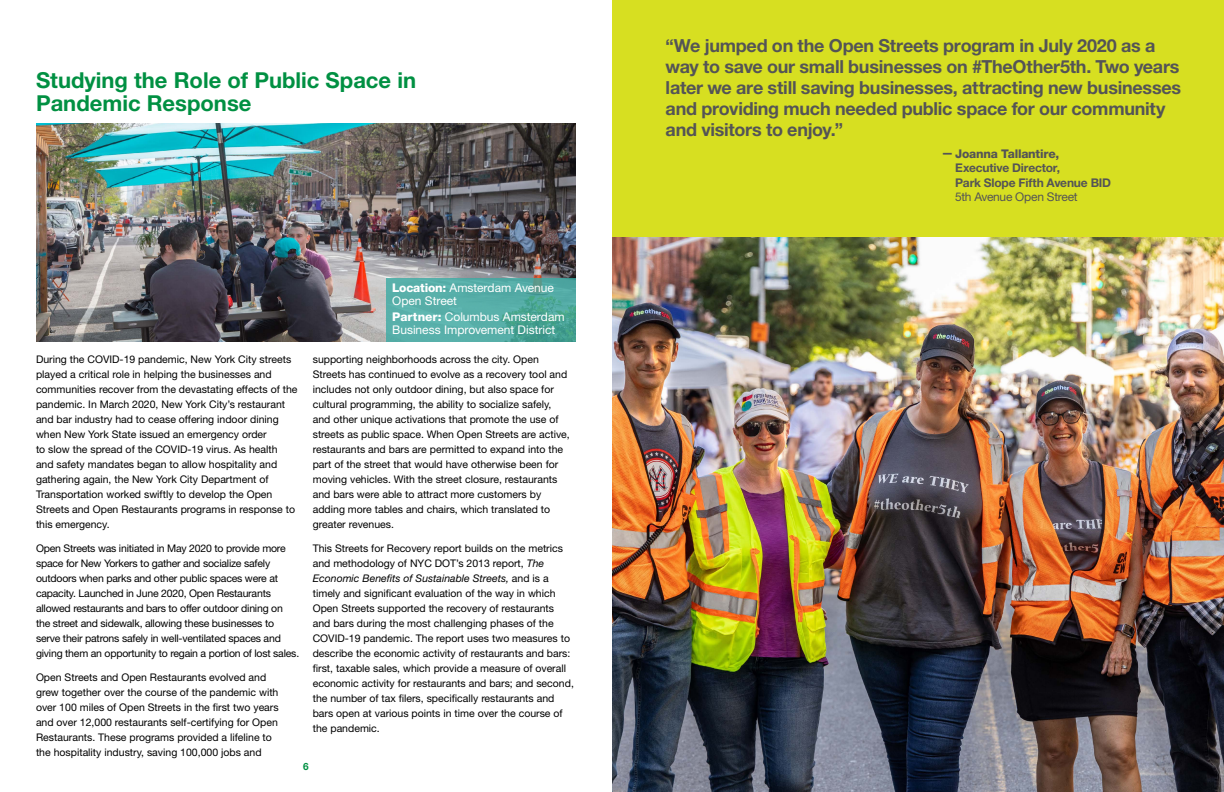
<style>
.page{position:relative;width:1224px;height:792px;background:#fff}
.page>*{position:absolute;margin:0;border:0;box-sizing:border-box;transform-origin:0 0}
.t1{font:700 22px/23px "Helvetica Neue LT Std";color:#009042}
.Callout_Box{font:700 18px/21px "Helvetica Neue LT Std";letter-spacing:-.015em;color:#545456}
.Callout_Box-2{font:12px/13px "Helvetica Neue LT Std";letter-spacing:-.005em;color:#fff}
.Callout_Box-3{font:700 12px/14.4px "Helvetica Neue LT Std";letter-spacing:-.015em;color:#545456}
.t2{font:10.5px/15px "Helvetica Neue LT Std";color:#000}
.t3{font:10.5px/15px "Helvetica Neue LT Std";letter-spacing:-.02em;color:#000}
.t4{font:700 10px "Helvetica Neue LT Std";color:#009042}
.s1{font-weight:800}
.s2{font-style:italic}
.s3{font-weight:400}
</style>
<div class="page">
<img style="left:37px;top:123px;width:538px;height:219px">
<img style="left:612px;top:236px;width:612px;height:556px">
<div style="left:612px;top:0;width:612px;height:236px;background:#d7df21"></div>
<svg style="left:386px;top:278px;width:190px;height:64px;background:#53aba3"></svg>
<h1 class="t1" style="left:36px;top:68px;width:382px">Studying the Role of Public Space in<br>Pandemic Response</h1>
<p class="t2" style="left:36px;top:351px;width:263px">During the COVID-19 pandemic, New York City streets played a critical role in helping the businesses and communities recover from the devastating effects of the pandemic. In March 2020, New York City’s restaurant and bar industry had to cease offering indoor dining when New York State issued an emergency order<br>to slow the spread of the COVID-19 virus. As health and safety mandates began to allow hospitality and gathering again, the New York City Department of Transportation worked swiftly to develop the Open Streets and Open Restaurants programs in response to this emergency.</p>
<p class="t3" style="left:36px;top:540px;width:265px">Open Streets was initiated in May 2020 to provide more space for New Yorkers to gather and socialize safely outdoors when parks and other public spaces were at capacity. Launched in June 2020, Open Restaurants allowed restaurants and bars to offer outdoor dining on the street and sidewalk, allowing these businesses to serve their patrons safely in well-ventilated spaces and giving them an opportunity to regain a portion of lost sales.</p>
<p class="t2" style="left:36px;top:669px;width:244px">Open Streets and Open Restaurants evolved and grew together over the course of the pandemic with over 100 miles of Open Streets in the first two years and over 12,000 restaurants self-certifying for Open Restaurants. These programs provided a lifeline to the hospitality industry, saving 100,000 jobs and</p>
<p class="Callout_Box-2" style="left:392px;top:281px;width:163px"><span class="s1">Location:</span> Amsterdam Avenue<br>Open Street</p>
<p class="Callout_Box-2" style="left:392px;top:310px;width:174px"><span class="s1">Partner:</span> Columbus Amsterdam<br>Business Improvement District</p>
<p class="t2" style="left:313px;top:351px;width:259px">supporting neighborhoods across the city. Open Streets has continued to evolve as a recovery tool and includes not only outdoor dining, but also space for cultural programming, the ability to socialize safely, and other unique activations that promote the use of streets as public space. When Open Streets are active, restaurants and bars are permitted to expand into the part of the street that would have otherwise been for moving vehicles. With the street closure, restaurants and bars were able to attract more customers by adding more tables and chairs, which translated to greater revenues.</p>
<p class="t2" style="left:313px;top:540px;width:263px">This Streets for Recovery report builds on the metrics and methodology of NYC DOT’s 2013 report, <span class="s2">The Economic Benefits of Sustainable Streets,</span> and is a timely and significant evaluation of the way in which Open Streets supported the recovery of restaurants and bars during the most challenging phases of the COVID-19 pandemic. The report uses two measures to describe the economic activity of restaurants and bars: first, taxable sales, which provide a measure of overall economic activity for restaurants and bars; and second, the number of tax filers, specifically restaurants and bars open at various points in time over the course of the pandemic.</p>
<p class="t4" style="left:303px;top:761px;width:7px">6</p>
<p class="Callout_Box" style="left:666px;top:35px;width:517px">“We jumped on the Open Streets program in July 2020 as a way to save our small businesses on #TheOther5th. Two years later we are still saving businesses, attracting new businesses and providing much needed public space for our community and visitors to enjoy.”</p>
<p class="Callout_Box-3" style="left:955px;top:146px;width:157px;text-indent:-14px"><span class="s1">— Joanna Tallantire,<br></span>Executive Director,<br>Park Slope Fifth Avenue BID<br><span class="s3">5th Avenue Open Street</span></p>
</div>
